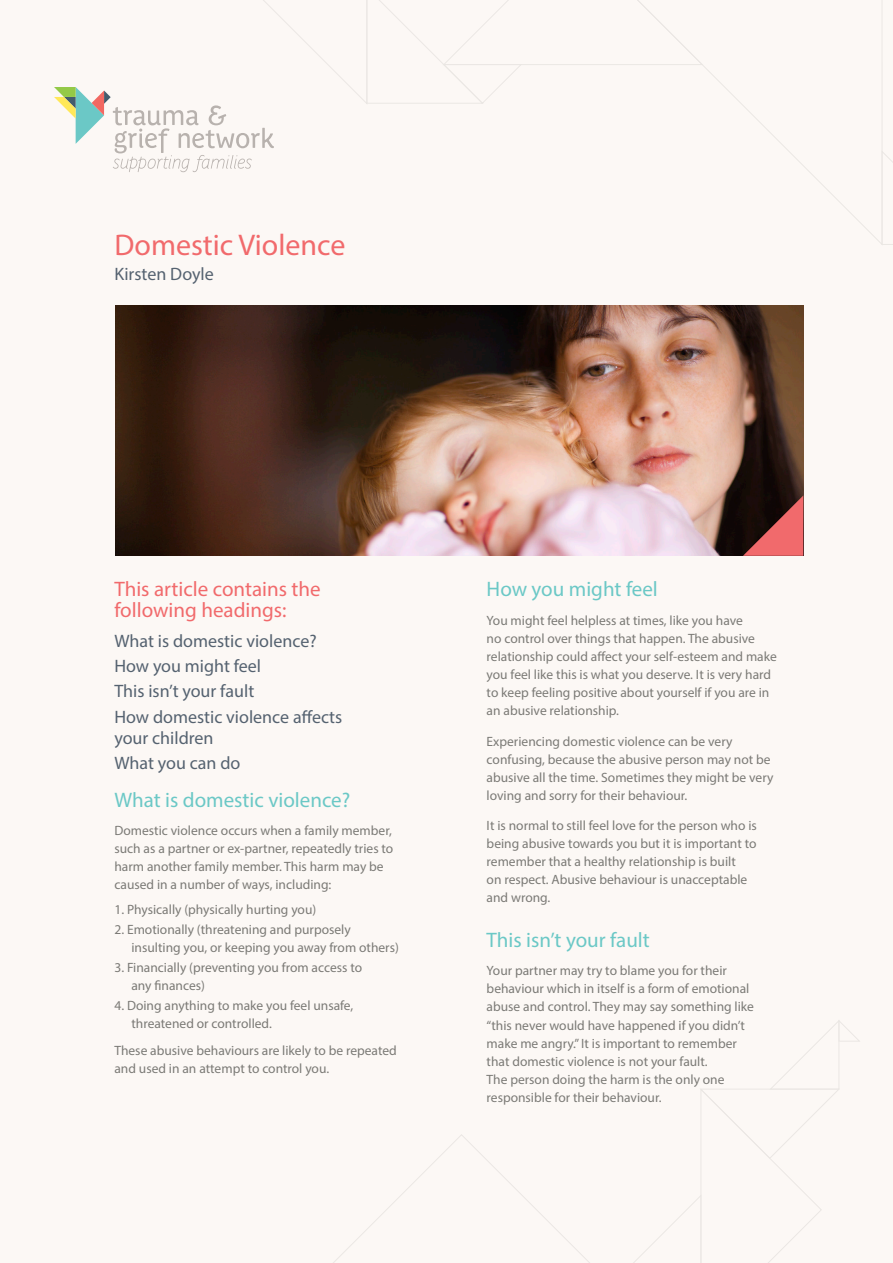
<style>
.page{position:relative;width:893px;height:1263px;background:#fcf8f5}
.page>*{position:absolute;margin:0;border:0;box-sizing:border-box;transform-origin:0 0}
.t1{font:30px "Myriad Pro";color:#f16a6c}
.t2{font:21px "Myriad Pro";color:#6bc8c6}
.t3{font:21px/21px "Myriad Pro";color:#f16a6c}
.Intro{font:18px/21px "Myriad Pro";color:#556270}
.BODY{font:13.5px/18px "Myriad Pro";color:#7b7a76}
</style>
<div class="page">
<svg style="left:333px;top:1020px;width:527px;height:243px"></svg>
<svg style="left:704px;top:66px;width:177px;height:178px"></svg>
<svg style="left:54px;top:0;width:650px;height:172px"></svg>
<svg style="left:881px;top:151px;width:12px;height:94px"></svg>
<img style="left:115px;top:305px;width:688px;height:251px">
<svg style="left:743px;top:495px;width:60px;height:61px"></svg>
<h1 class="t1" style="left:114px;top:226px;width:232px">Domestic Violence</h1>
<p class="Intro" style="left:114px;top:263px;width:101px">Kirsten Doyle</p>
<p class="t3" style="left:114px;top:578px;width:208px">This article contains the following headings:</p>
<p class="Intro" style="left:114px;top:630px;width:204px">What is domestic violence?</p>
<p class="Intro" style="left:114px;top:655px;width:148px">How you might feel</p>
<p class="Intro" style="left:114px;top:680px;width:141px">This isn’t your fault</p>
<p class="Intro" style="left:114px;top:706px;width:229px">How domestic violence affects your children</p>
<p class="Intro" style="left:114px;top:752px;width:127px">What you can do</p>
<p class="t2" style="left:114px;top:787px;width:237px">What is domestic violence?</p>
<p class="BODY" style="left:114px;top:822px;width:280px">Domestic violence occurs when a family member, such as a partner or ex-partner, repeatedly tries to harm another family member. This harm may be caused in a number of ways, including:</p>
<p class="BODY" style="left:114px;top:900px;width:203px">1. Physically (physically hurting you)</p>
<p class="BODY" style="left:131px;top:920px;width:269px;text-indent:-17px">2. Emotionally (threatening and purposely insulting you, or keeping you away from others)</p>
<p class="BODY" style="left:131px;top:958px;width:232px;text-indent:-17px">3. Financially (preventing you from access to any finances)</p>
<p class="BODY" style="left:131px;top:996px;width:223px;text-indent:-17px">4. Doing anything to make you feel unsafe, threatened or controlled.</p>
<p class="BODY" style="left:114px;top:1041px;width:284px">These abusive behaviours are likely to be repeated and used in an attempt to control you.</p>
<p class="t2" style="left:487px;top:576px;width:173px">How you might feel</p>
<p class="BODY" style="left:487px;top:611px;width:292px">You might feel helpless at times, like you have<br>no control over things that happen. The abusive relationship could affect your self-esteem and make you feel like this is what you deserve. It is very hard to keep feeling positive about yourself if you are in an abusive relationship.</p>
<p class="BODY" style="left:487px;top:732px;width:288px">Experiencing domestic violence can be very confusing, because the abusive person may not be abusive all the time. Sometimes they might be very loving and sorry for their behaviour.</p>
<p class="BODY" style="left:487px;top:817px;width:272px">It is normal to still feel love for the person who is being abusive towards you but it is important to remember that a healthy relationship is built<br>on respect. Abusive behaviour is unacceptable and wrong.</p>
<p class="t2" style="left:487px;top:927px;width:165px">This isn’t your fault</p>
<p class="BODY" style="left:487px;top:962px;width:269px">Your partner may try to blame you for their behaviour which in itself is a form of emotional abuse and control. They may say something like “this never would have happened if you didn’t make me angry.” It is important to remember that domestic violence is not your fault.<br>The person doing the harm is the only one responsible for their behaviour.</p>
</div>
